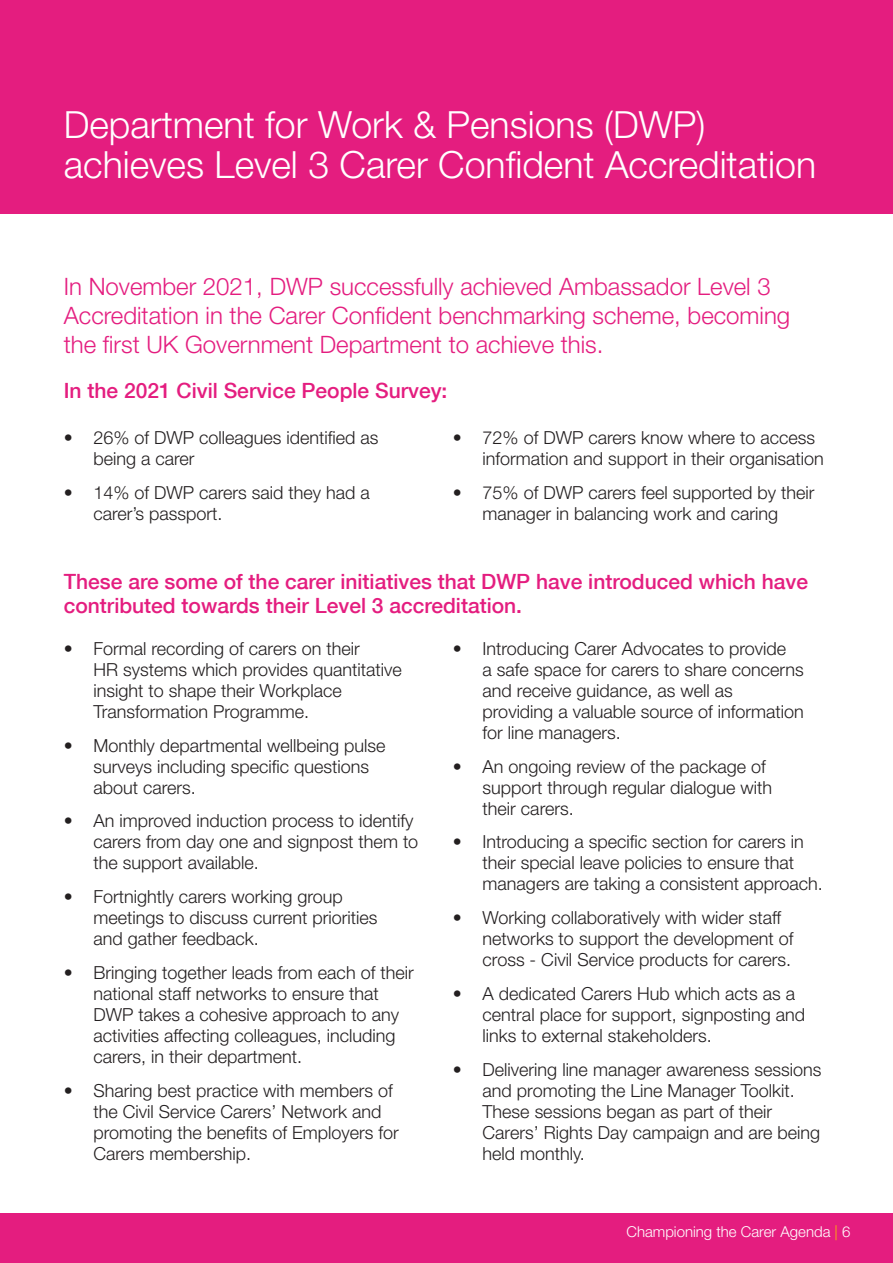
<style>
.page{position:relative;width:893px;height:1263px;background:#fff}
.page>*{position:absolute;margin:0;border:0;box-sizing:border-box;transform-origin:0 0}
.t1{font:300 37.5px/40.5px "Helvetica Neue LT Std";color:#fff}
.B_Heading_Intro{font:300 24px/28.5px "Helvetica Neue LT Std";color:#e41d7f}
.C_Heading{font:500 21px/24px "Helvetica Neue LT Com";color:#e41d7f}
.t2{font:300 18px/21px "Helvetica Neue LT Std";color:#231f20}
.t3{font:300 15px "Helvetica Neue LT Std";color:#fff}
.s1{color:#ffb700}
</style>
<div class="page">
<div style="left:0;top:0;width:893px;height:213px;background:#e41d7f"></div>
<div style="left:0;top:1213px;width:893px;height:50px;background:#e41d7f"></div>
<p class="t1" style="left:64px;top:104px;width:754px">Department for Work &amp; Pensions (DWP) achieves Level 3 Carer Confident Accreditation</p>
<p class="B_Heading_Intro" style="left:64px;top:272px;width:728px">In November 2021, DWP successfully achieved Ambassador Level 3<br>Accreditation in the Carer Confident benchmarking scheme, becoming the first UK Government Department to achieve this.</p>
<p class="C_Heading" style="left:64px;top:378px;width:385px">In the 2021 Civil Service People Survey:</p>
<p class="t2" style="left:94px;top:427px;width:287px;text-indent:-30px">• 26% of DWP colleagues identified as being a carer</p>
<p class="t2" style="left:94px;top:482px;width:278px;text-indent:-30px">• 14% of DWP carers said they had a carer’s passport.</p>
<p class="t2" style="left:483px;top:427px;width:343px;text-indent:-30px">• 72% of DWP carers know where to access information and support in their organisation</p>
<p class="t2" style="left:453px;top:482px;width:363px;text-align:center">• 75% of DWP carers feel supported by their manager in balancing work and caring</p>
<p class="C_Heading" style="left:64px;top:569px;width:746px">These are some of the carer initiatives that DWP have introduced which have contributed towards their Level 3 accreditation.</p>
<p class="t2" style="left:94px;top:637px;width:310px;text-indent:-30px">• Formal recording of carers on their<br>HR systems which provides quantitative insight to shape their Workplace Transformation Programme.</p>
<p class="t2" style="left:94px;top:734px;width:294px;text-indent:-30px">• Monthly departmental wellbeing pulse surveys including specific questions about carers.</p>
<p class="t2" style="left:94px;top:810px;width:326px;text-indent:-30px">• An improved induction process to identify carers from day one and signpost them to the support available.</p>
<p class="t2" style="left:94px;top:886px;width:286px;text-indent:-30px">• Fortnightly carers working group meetings to discuss current priorities and gather feedback.</p>
<p class="t2" style="left:94px;top:961px;width:322px;text-indent:-30px">• Bringing together leads from each of their national staff networks to ensure that DWP takes a cohesive approach to any activities affecting colleagues, including carers, in their department.</p>
<p class="t2" style="left:94px;top:1079px;width:307px;text-indent:-30px">• Sharing best practice with members of the Civil Service Carers’ Network and promoting the benefits of Employers for Carers membership.</p>
<p class="t2" style="left:483px;top:637px;width:323px;text-indent:-30px">• Introducing Carer Advocates to provide<br>a safe space for carers to share concerns and receive guidance, as well as providing a valuable source of information for line managers.</p>
<p class="t2" style="left:483px;top:755px;width:291px;text-indent:-30px">• An ongoing review of the package of support through regular dialogue with their carers.</p>
<p class="t2" style="left:483px;top:831px;width:342px;text-indent:-30px">• Introducing a specific section for carers in their special leave policies to ensure that managers are taking a consistent approach.</p>
<p class="t2" style="left:483px;top:907px;width:312px;text-indent:-30px">• Working collaboratively with wider staff networks to support the development of cross - Civil Service products for carers.</p>
<p class="t2" style="left:483px;top:982px;width:324px;text-indent:-30px">• A dedicated Carers Hub which acts as a central place for support, signposting and links to external stakeholders.</p>
<p class="t2" style="left:483px;top:1058px;width:340px;text-indent:-30px">• Delivering line manager awareness sessions and promoting the Line Manager Toolkit.<br>These sessions began as part of their Carers’ Rights Day campaign and are being held monthly.</p>
<p class="t3" style="left:626px;top:1223px;width:225px">Championing the Carer Agenda <span class="s1">|</span> 6</p>
</div>
